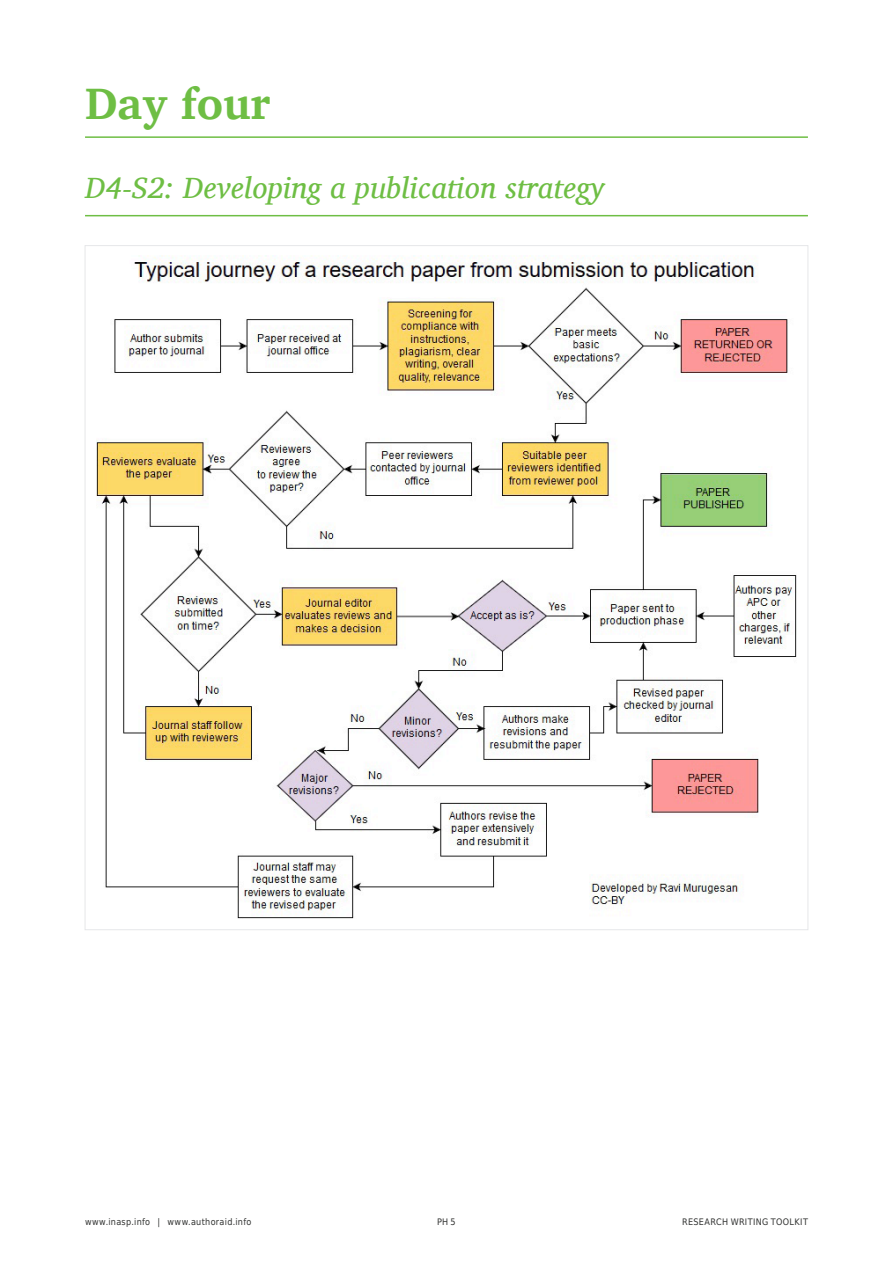
<style>
.page{position:relative;width:893px;height:1263px;background:#fff}
.page>*{position:absolute;margin:0;border:0;box-sizing:border-box;transform-origin:0 0}
._0__HEADING{font:700 45px "Charis SIL";color:#6ebe44}
._1__HEADING{font:italic 30px "Charis SIL";letter-spacing:.01em;color:#6ebe44}
.t1{font:9px "DejaVu Sans Condensed";letter-spacing:.035em;color:#323332}
</style>
<div class="page">
<hr style="left:85px;top:136px;width:723px;height:2px;background:#6ebe44">
<hr style="left:85px;top:215px;width:723px;height:1px;background:#6ebe44">
<img style="left:96px;top:256px;width:701px;height:662px">
<p class="_0__HEADING" style="left:85px;top:78px;width:187px">Day four</p>
<p class="_1__HEADING" style="left:85px;top:170px;width:521px">D4-S2: Developing a publication strategy</p>
<p class="t1" style="left:85px;top:1214px;width:168px">www.inasp.info | www.authoraid.info</p>
<p class="t1" style="left:437px;top:1214px;width:20px">PH 5</p>
<p class="t1" style="left:682px;top:1214px;width:127px">RESEARCH WRITING TOOLKIT</p>
</div>
